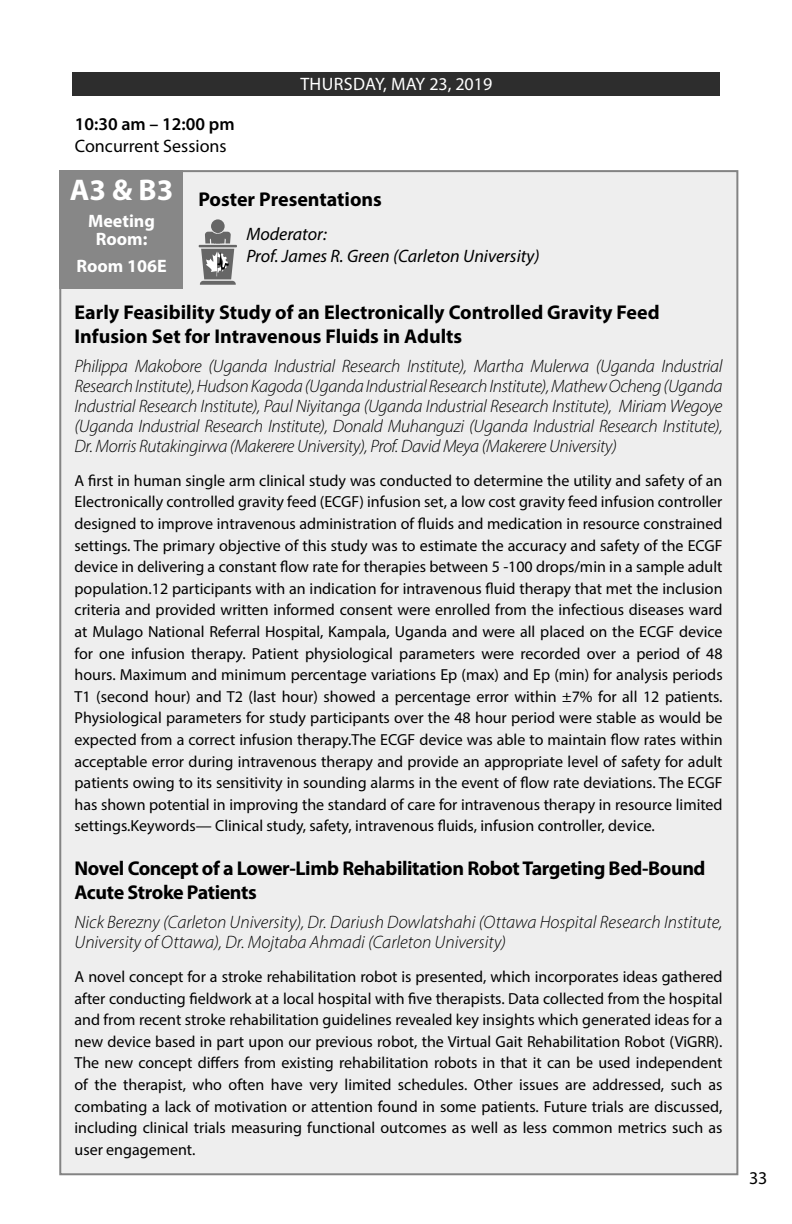
<style>
.page{position:relative;width:792px;height:1224px;background:#fff}
.page>*{position:absolute;margin:0;border:0;box-sizing:border-box;transform-origin:0 0}
.t1{font:700 30px "Myriad Pro";color:#fff}
.t2{font:700 20px/24px "Myriad Pro";letter-spacing:-.005em;color:#000}
.t3{font:italic 300 18px/20px "Myriad Pro";color:#000;text-align:justify}
.t4{font:italic 18px/21.6px "Myriad Pro";color:#000}
.t5{font:18px "Myriad Pro";color:#000}
.t6{font:700 18px/18px "Myriad Pro";color:#fff;text-align:center}
.t7{font:18px "Myriad Pro";letter-spacing:.005em;color:#fff}
.t8{font:600 18px "Myriad Pro";color:#000}
.t9{font:16px/21.6px "Myriad Pro";color:#000;text-align:justify}
</style>
<div class="page">
<div style="left:60px;top:171px;width:677px;height:1003px;background:#eee"></div>
<div style="left:59px;top:170px;width:124px;height:118px;background:#878787"></div>
<div style="left:72px;top:72px;width:648px;height:24px;background:#2d2d2d"></div>
<div style="left:211px;top:219px;width:14px;height:14px;background:#666;border-radius:50%"></div>
<svg style="left:199px;top:232px;width:38px;height:53px"></svg>
<p class="t8" style="left:75px;top:117px;width:161px">10:30 am – 12:00 pm</p>
<p class="t5" style="left:75px;top:139px;width:153px">Concurrent Sessions</p>
<p class="t7" style="left:300px;top:77px;width:193px">THURSDAY, MAY 23, 2019</p>
<h1 class="t1" style="left:70px;top:178px;width:105px">A3 &amp; B3</h1>
<p class="t6" style="left:88px;top:213px;width:68px">Meeting<br>Room:</p>
<p class="t6" style="left:77px;top:258px;width:92px">Room 106E</p>
<p class="t2" style="left:198px;top:189px;width:185px">Poster Presentations</p>
<p class="t4" style="left:246px;top:224px;width:295px">Moderator:<br>Prof. James R. Green (Carleton University)</p>
<p class="t2" style="left:75px;top:302px;width:587px">Early Feasibility Study of an Electronically Controlled Gravity Feed<br>Infusion Set for Intravenous Fluids in Adults</p>
<p class="t3" style="left:75px;top:358px;width:650px">Philippa Makobore (Uganda Industrial Research Institute), Martha Mulerwa (Uganda Industrial Research Institute), Hudson Kagoda (Uganda Industrial Research Institute), Mathew Ocheng (Uganda Industrial Research Institute), Paul Niyitanga (Uganda Industrial Research Institute), Miriam Wegoye (Uganda Industrial Research Institute), Donald Muhanguzi (Uganda Industrial Research Institute), Dr. Morris Rutakingirwa (Makerere University), Prof. David Meya (Makerere University)</p>
<p class="t9" style="left:75px;top:471px;width:650px">A first in human single arm clinical study was conducted to determine the utility and safety of an Electronically controlled gravity feed (ECGF) infusion set, a low cost gravity feed infusion controller designed to improve intravenous administration of fluids and medication in resource constrained settings. The primary objective of this study was to estimate the accuracy and safety of the ECGF device in delivering a constant flow rate for therapies between 5 -100 drops/min in a sample adult population.12 participants with an indication for intravenous fluid therapy that met the inclusion criteria and provided written informed consent were enrolled from the infectious diseases ward at Mulago National Referral Hospital, Kampala, Uganda and were all placed on the ECGF device for one infusion therapy. Patient physiological parameters were recorded over a period of 48 hours. Maximum and minimum percentage variations Ep (max) and Ep (min) for analysis periods T1 (second hour) and T2 (last hour) showed a percentage error within ±7% for all 12 patients.<br>Physiological parameters for study participants over the 48 hour period were stable as would be expected from a correct infusion therapy.The ECGF device was able to maintain flow rates within acceptable error during intravenous therapy and provide an appropriate level of safety for adult patients owing to its sensitivity in sounding alarms in the event of flow rate deviations. The ECGF has shown potential in improving the standard of care for intravenous therapy in resource limited settings.Keywords— Clinical study, safety, intravenous fluids, infusion controller, device.</p>
<p class="t2" style="left:75px;top:858px;width:633px">Novel Concept of a Lower-Limb Rehabilitation Robot Targeting Bed-Bound<br>Acute Stroke Patients</p>
<p class="t3" style="left:75px;top:914px;width:649px">Nick Berezny (Carleton University), Dr. Dariush Dowlatshahi (Ottawa Hospital Research Institute,<br>University of Ottawa), Dr. Mojtaba Ahmadi (Carleton University)</p>
<p class="t9" style="left:75px;top:967px;width:650px">A novel concept for a stroke rehabilitation robot is presented, which incorporates ideas gathered after conducting fieldwork at a local hospital with five therapists. Data collected from the hospital and from recent stroke rehabilitation guidelines revealed key insights which generated ideas for a new device based in part upon our previous robot, the Virtual Gait Rehabilitation Robot (ViGRR).<br>The new concept differs from existing rehabilitation robots in that it can be used independent of the therapist, who often have very limited schedules. Other issues are addressed, such as combating a lack of motivation or attention found in some patients. Future trials are discussed, including clinical trials measuring functional outcomes as well as less common metrics such as user engagement.</p>
<p class="t5" style="left:749px;top:1171px;width:20px">33</p>
</div>
